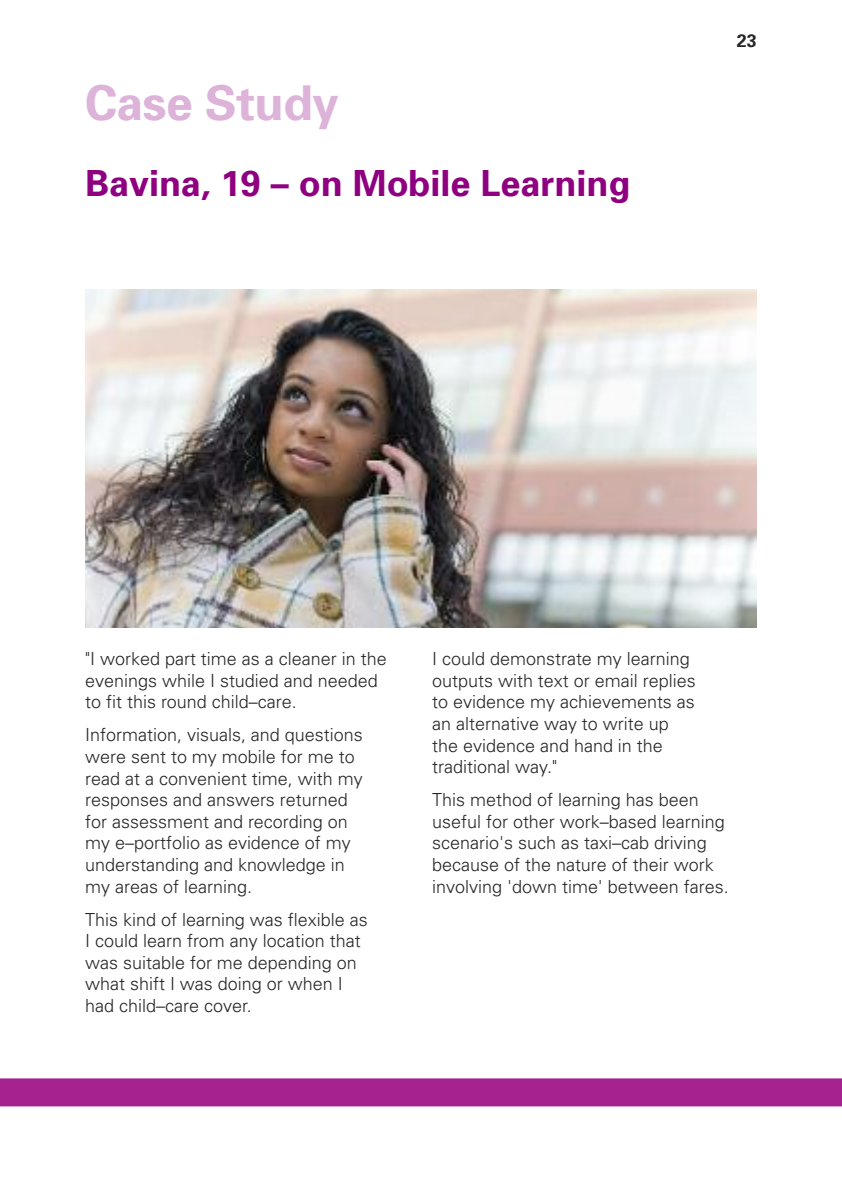
<style>
.page{position:relative;width:842px;height:1191px;background:#fff}
.page>*{position:absolute;margin:0;border:0;box-sizing:border-box;transform-origin:0 0}
.t1{font:700 48px "Univers";letter-spacing:-.01em;color:#ddb3d9}
.t2{font:700 36px "Univers";color:#8e0080}
.t3{font:300 18px/21.6px "Univers";color:#272627}
.t4{font:700 18px "Univers";color:#272627}
</style>
<div class="page">
<hr style="left:0;top:0;width:1px;height:1191px;background:#8e0080">
<svg style="left:0;top:1032px;width:842px;height:120px"></svg>
<img style="left:85px;top:289px;width:672px;height:339px">
<h1 class="t1" style="left:85px;top:85px;width:255px">Case Study</h1>
<h2 class="t2" style="left:85px;top:170px;width:547px">Bavina, 19 – on Mobile Learning</h2>
<p class="t4" style="left:737px;top:34px;width:21px">23</p>
<p class="t3" style="left:85px;top:649px;width:303px">"I worked part time as a cleaner in the evenings while I studied and needed to fit this round child–care.</p>
<p class="t3" style="left:85px;top:726px;width:279px">Information, visuals, and questions were sent to my mobile for me to read at a convenient time, with my responses and answers returned for assessment and recording on my e–portfolio as evidence of my understanding and knowledge in my areas of learning.</p>
<p class="t3" style="left:85px;top:910px;width:284px">This kind of learning was flexible as<br>I could learn from any location that was suitable for me depending on what shift I was doing or when I had child–care cover.</p>
<p class="t3" style="left:432px;top:649px;width:265px">I could demonstrate my learning outputs with text or email replies to evidence my achievements as an alternative way to write up the evidence and hand in the traditional way."</p>
<p class="t3" style="left:432px;top:790px;width:298px">This method of learning has been useful for other work–based learning scenario's such as taxi–cab driving because of the nature of their work involving 'down time' between fares.</p>
</div>
